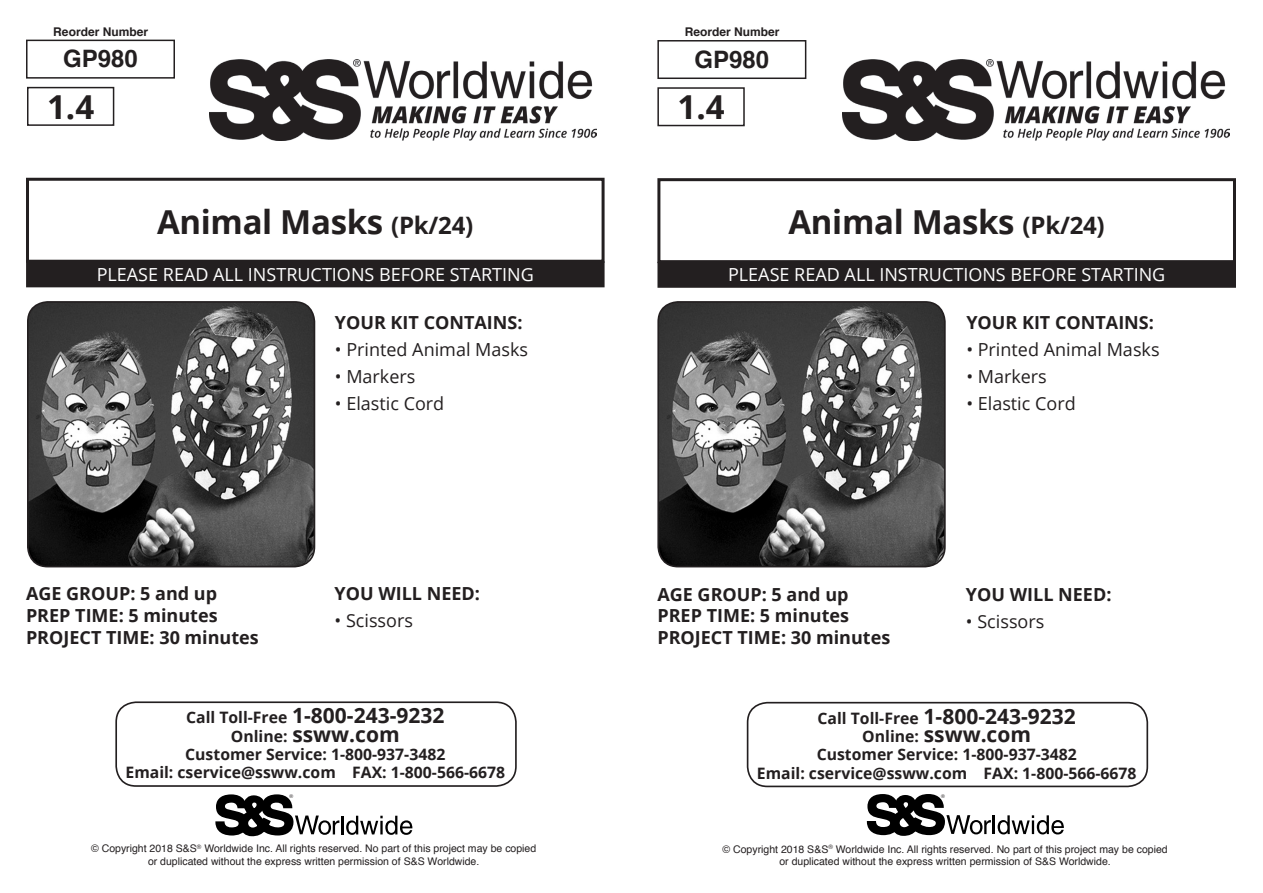
<style>
.page{position:relative;width:1263px;height:893px;background:#fff}
.page>*{position:absolute;margin:0;border:0;box-sizing:border-box;transform-origin:0 0}
.t1{font:700 33px "Open Sans";letter-spacing:-.01em;color:#231f20}
.t2{font:700 24px "Helvetica";color:#231f20}
.t3{font:700 21px/18.5px "Open Sans";color:#231f20;text-align:center}
.t4{font:700 18px "Open Sans";color:#231f20}
.t5{font:18px "Open Sans";color:#231f20}
.t6{font:18px "Open Sans";color:#fff}
.t7{font:700 15.75px/18.5px "Open Sans";color:#231f20;text-align:center}
.t8{font:700 12px "Helvetica";color:#231f20}
.t9{font:10.5px/12.6px "Helvetica";color:#231f20;text-align:center}
.t10{font:5.1px "Helvetica";color:#231f20}
.s1{font-size:24px}
.s2{font-size:15.75px}
</style>
<div class="page">
<div style="left:657px;top:40px;width:149px;height:39px;border:2px solid #231f20"></div>
<div style="left:657px;top:178px;width:579px;height:85px;border:3px solid #231f20"></div>
<div style="left:659px;top:263px;width:575px;height:23px;background:#231f20"></div>
<div style="left:657px;top:262px;width:579px;height:26px;border:3px solid #231f20"></div>
<div style="left:747px;top:702px;width:401px;height:85px;border:2px solid #231f20;border-radius:20px"></div>
<div style="left:26px;top:40px;width:149px;height:39px;border:2px solid #231f20"></div>
<div style="left:26px;top:178px;width:578px;height:85px;border:3px solid #231f20"></div>
<div style="left:28px;top:263px;width:575px;height:23px;background:#231f20"></div>
<div style="left:26px;top:261px;width:578px;height:26px;border:3px solid #231f20"></div>
<img style="left:28px;top:302px;width:286px;height:265px">
<div style="left:27px;top:301px;width:288px;height:266px;border:2px solid #231f20;border-radius:20px"></div>
<div style="left:115px;top:701px;width:402px;height:86px;border:2px solid #231f20;border-radius:20px"></div>
<svg style="left:215px;top:794px;width:197px;height:43px"></svg>
<svg style="left:866px;top:794px;width:198px;height:42px"></svg>
<img style="left:660px;top:302px;width:285px;height:265px">
<div style="left:657px;top:301px;width:289px;height:266px;border:2px solid #231f20;border-radius:20px"></div>
<div style="left:657px;top:87px;width:88px;height:39px;border:2px solid #231f20"></div>
<div style="left:27px;top:87px;width:87px;height:39px;border:2px solid #231f20"></div>
<img style="left:209px;top:59px;width:387px;height:81px">
<img style="left:843px;top:59px;width:387px;height:81px">
<p class="t8" style="left:53px;top:22px;width:96px">Reorder Number</p>
<p class="t2" style="left:63px;top:40px;width:76px">GP980</p>
<p class="t8" style="left:685px;top:23px;width:96px">Reorder Number</p>
<p class="t2" style="left:694px;top:40px;width:76px">GP980</p>
<p class="t1" style="left:47px;top:84px;width:49px">1.4</p>
<p class="t1" style="left:677px;top:84px;width:49px">1.4</p>
<p class="t1" style="left:157px;top:198px;width:318px">Animal Masks <span class="s1">(Pk/24)</span></p>
<p class="t6" style="left:97px;top:262px;width:439px">PLEASE READ ALL INSTRUCTIONS BEFORE STARTING</p>
<p class="t4" style="left:335px;top:310px;width:189px">YOUR KIT CONTAINS:</p>
<p class="t5" style="left:335px;top:337px;width:195px">• Printed Animal Masks</p>
<p class="t5" style="left:335px;top:364px;width:82px">• Markers</p>
<p class="t5" style="left:335px;top:391px;width:111px">• Elastic Cord</p>
<p class="t4" style="left:26px;top:581px;width:193px">AGE GROUP: 5 and up</p>
<p class="t4" style="left:26px;top:603px;width:193px">PREP TIME: 5 minutes</p>
<p class="t4" style="left:26px;top:624px;width:234px">PROJECT TIME: 30 minutes</p>
<p class="t4" style="left:335px;top:581px;width:147px">YOU WILL NEED:</p>
<p class="t5" style="left:335px;top:608px;width:80px">• Scissors</p>
<p class="t1" style="left:788px;top:199px;width:318px">Animal Masks <span class="s1">(Pk/24)</span></p>
<p class="t6" style="left:728px;top:263px;width:439px">PLEASE READ ALL INSTRUCTIONS BEFORE STARTING</p>
<p class="t4" style="left:966px;top:310px;width:189px">YOUR KIT CONTAINS:</p>
<p class="t5" style="left:966px;top:337px;width:195px">• Printed Animal Masks</p>
<p class="t5" style="left:966px;top:364px;width:82px">• Markers</p>
<p class="t5" style="left:966px;top:391px;width:111px">• Elastic Cord</p>
<p class="t4" style="left:657px;top:582px;width:193px">AGE GROUP: 5 and up</p>
<p class="t4" style="left:657px;top:603px;width:193px">PREP TIME: 5 minutes</p>
<p class="t4" style="left:657px;top:625px;width:234px">PROJECT TIME: 30 minutes</p>
<p class="t4" style="left:966px;top:582px;width:147px">YOU WILL NEED:</p>
<p class="t5" style="left:966px;top:609px;width:80px">• Scissors</p>
<p class="t3" style="left:186px;top:706px;width:260px"><span class="s2">Call Toll-Free</span> 1-800-243-9232<br><span class="s2">Online:</span> ssww.com</p>
<p class="t7" style="left:125px;top:744px;width:381px">Customer Service: 1-800-937-3482<br>Email: cservice@ssww.com FAX: 1-800-566-6678</p>
<p class="t10" style="left:290px;top:792px;width:5px">®</p>
<p class="t10" style="left:941px;top:792px;width:5px">®</p>
<p class="t3" style="left:817px;top:706px;width:260px"><span class="s2">Call Toll-Free</span> 1-800-243-9232<br><span class="s2">Online:</span> ssww.com</p>
<p class="t7" style="left:757px;top:745px;width:381px">Customer Service: 1-800-937-3482<br>Email: cservice@ssww.com FAX: 1-800-566-6678</p>
<p class="t9" style="left:91px;top:843px;width:447px">© Copyright 2018 S&amp;S<sup>®</sup> Worldwide Inc. All rights reserved. No part of this project may be copied or duplicated without the express written permission of S&amp;S Worldwide.</p>
<p class="t9" style="left:722px;top:843px;width:447px">© Copyright 2018 S&amp;S<sup>®</sup> Worldwide Inc. All rights reserved. No part of this project may be copied or duplicated without the express written permission of S&amp;S Worldwide.</p>
</div>
